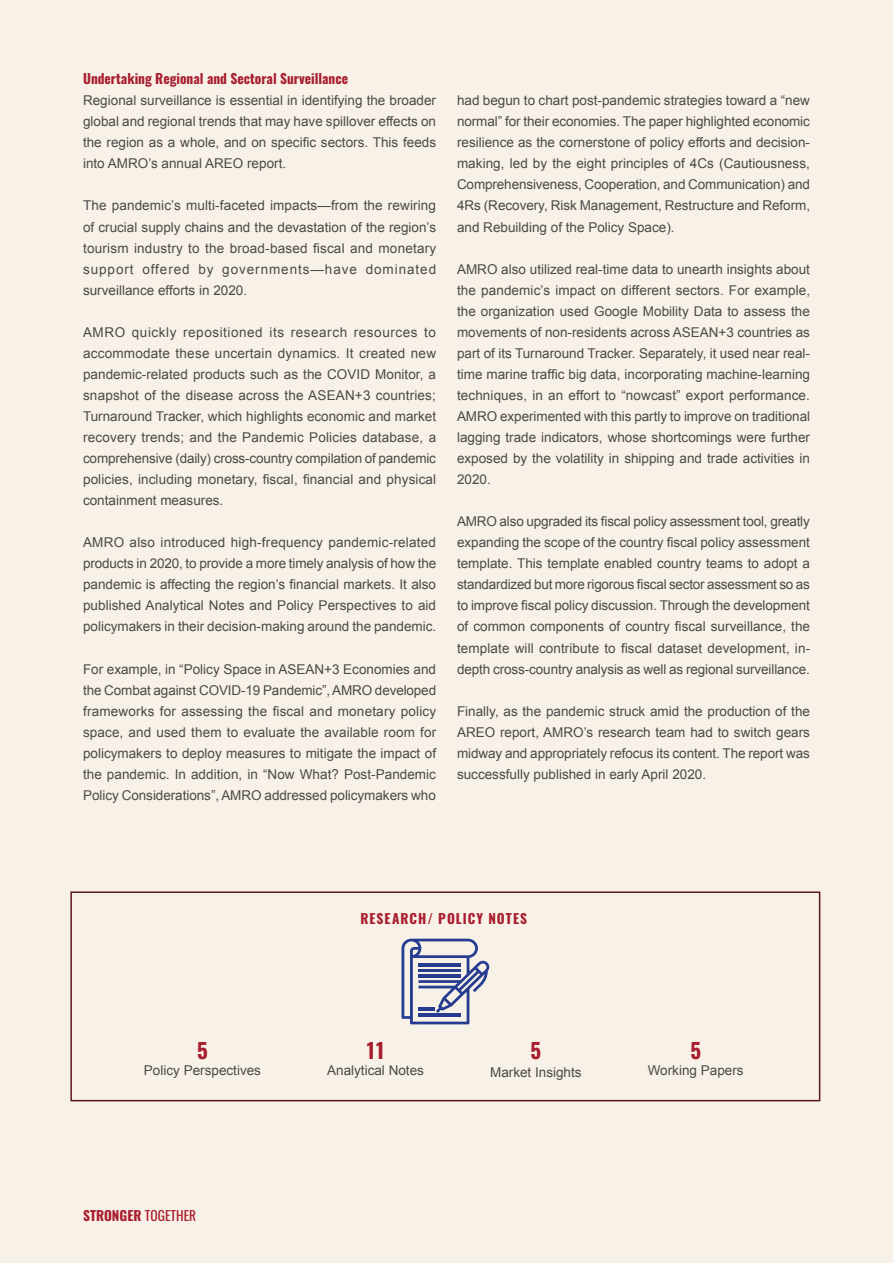
<style>
.page{position:relative;width:893px;height:1263px;background:#f8f1e7}
.page>*{position:absolute;margin:0;border:0;box-sizing:border-box;transform-origin:0 0}
.t1{font:700 21px "Oswald";color:#a81e2f}
.t2{font:13.5px/21px "Arial";color:#4a4a49;text-align:justify}
.t3{font:700 13.5px "Oswald";color:#a81e2f}
.t4{font:700 13.5px "Oswald";letter-spacing:.08em;color:#a81e2f}
.s1{font-weight:400}
</style>
<div class="page">
<div style="left:70px;top:891px;width:750px;height:210px;border:2px solid #5f141f"></div>
<svg style="left:401px;top:939px;width:88px;height:85px"></svg>
<hr style="left:418px;top:1013px;width:43px;height:3px;background:#bfbfbf">
<p class="t3" style="left:83px;top:72px;width:266px">Undertaking Regional and Sectoral Surveillance</p>
<p class="t2" style="left:83px;top:90px;width:355px">Regional surveillance is essential in identifying the broader global and regional trends that may have spillover effects on the region as a whole, and on specific sectors. This feeds into AMRO’s annual AREO report.</p>
<p class="t2" style="left:83px;top:195px;width:355px">The pandemic’s multi-faceted impacts—from the rewiring of crucial supply chains and the devastation of the region’s tourism industry to the broad-based fiscal and monetary support offered by governments—have dominated surveillance efforts in 2020.</p>
<p class="t2" style="left:83px;top:322px;width:355px">AMRO quickly repositioned its research resources to accommodate these uncertain dynamics. It created new pandemic-related products such as the COVID Monitor, a snapshot of the disease across the ASEAN+3 countries; Turnaround Tracker, which highlights economic and market recovery trends; and the Pandemic Policies database, a comprehensive (daily) cross-country compilation of pandemic policies, including monetary, fiscal, financial and physical containment measures.</p>
<p class="t2" style="left:83px;top:532px;width:355px">AMRO also introduced high-frequency pandemic-related products in 2020, to provide a more timely analysis of how the pandemic is affecting the region’s financial markets. It also published Analytical Notes and Policy Perspectives to aid policymakers in their decision-making around the pandemic.</p>
<p class="t2" style="left:83px;top:658px;width:355px">For example, in “Policy Space in ASEAN+3 Economies and the Combat against COVID-19 Pandemic”, AMRO developed frameworks for assessing the fiscal and monetary policy space, and used them to evaluate the available room for policymakers to deploy measures to mitigate the impact of the pandemic. In addition, in “Now What? Post-Pandemic Policy Considerations”, AMRO addressed policymakers who</p>
<p class="t2" style="left:457px;top:90px;width:355px">had begun to chart post-pandemic strategies toward a “new normal” for their economies. The paper highlighted economic resilience as the cornerstone of policy efforts and decision&shy;making, led by the eight principles of 4Cs (Cautiousness, Comprehensiveness, Cooperation, and Communication) and 4Rs (Recovery, Risk Management, Restructure and Reform, and Rebuilding of the Policy Space).</p>
<p class="t2" style="left:457px;top:258px;width:355px">AMRO also utilized real-time data to unearth insights about the pandemic’s impact on different sectors. For example, the organization used Google Mobility Data to assess the movements of non-residents across ASEAN+3 countries as part of its Turnaround Tracker. Separately, it used near real&shy;time marine traffic big data, incorporating machine-learning techniques, in an effort to “nowcast” export performance.<br>AMRO experimented with this partly to improve on traditional lagging trade indicators, whose shortcomings were further exposed by the volatility in shipping and trade activities in 2020.</p>
<p class="t2" style="left:457px;top:511px;width:355px">AMRO also upgraded its fiscal policy assessment tool, greatly expanding the scope of the country fiscal policy assessment template. This template enabled country teams to adopt a standardized but more rigorous fiscal sector assessment so as to improve fiscal policy discussion. Through the development of common components of country fiscal surveillance, the template will contribute to fiscal dataset development, in&shy;depth cross-country analysis as well as regional surveillance.</p>
<p class="t2" style="left:457px;top:700px;width:355px">Finally, as the pandemic struck amid the production of the AREO report, AMRO’s research team had to switch gears midway and appropriately refocus its content. The report was successfully published in early April 2020.</p>
<h1 class="t1" style="left:197px;top:1040px;width:12px">5</h1>
<p class="t2" style="left:144px;top:1060px;width:119px">Policy Perspectives</p>
<p class="t3" style="left:83px;top:1208px;width:115px">STRONGER <span class="s1">TOGETHER</span></p>
<p class="t4" style="left:360px;top:912px;width:168px">RESEARCH/ POLICY NOTES</p>
<h1 class="t1" style="left:367px;top:1040px;width:19px">11</h1>
<p class="t2" style="left:327px;top:1060px;width:98px">Analytical Notes</p>
<h1 class="t1" style="left:531px;top:1040px;width:12px">5</h1>
<p class="t2" style="left:490px;top:1061px;width:93px">Market Insights</p>
<h1 class="t1" style="left:690px;top:1040px;width:12px">5</h1>
<p class="t2" style="left:648px;top:1060px;width:97px">Working Papers</p>
</div>
